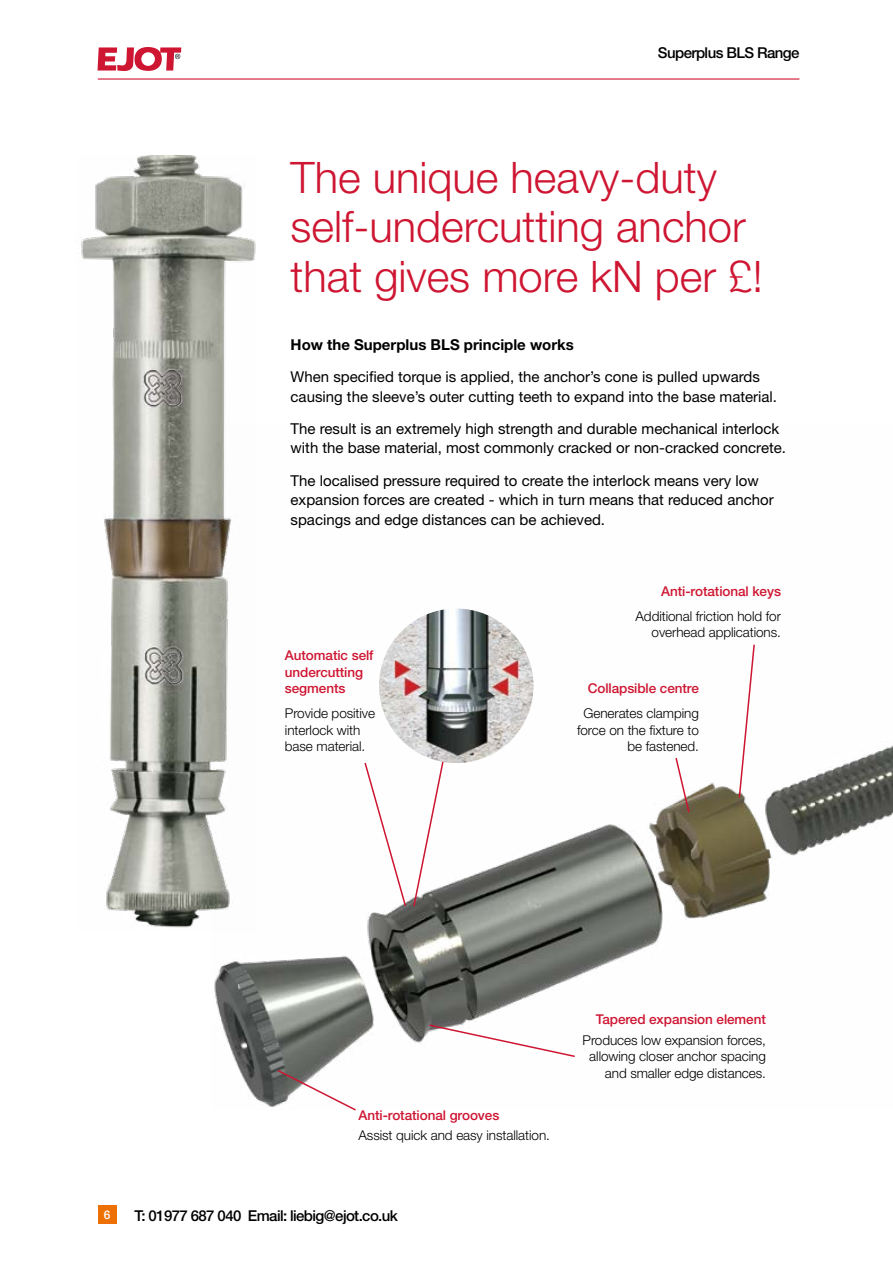
<style>
.page{position:relative;width:893px;height:1263px;background:#fff}
.page>*{position:absolute;margin:0;border:0;box-sizing:border-box;transform-origin:0 0}
.t1{font:300 43.5px/49.5px "Helvetica Neue LT Std";color:#ce1531}
.t2{font:15px/19.5px "Helvetica Neue LT Std";color:#000}
.t3{font:500 15px "Helvetica Neue LT Std";letter-spacing:-.04em;color:#000}
.t4{font:700 15px "Helvetica Neue LT Std";color:#000}
.t5{font:300 13.5px/16.5px "Helvetica Neue LT Std";letter-spacing:-.005em;color:#000;text-align:right}
.t6{font:500 13.5px/16.5px "Helvetica Neue LT Std";letter-spacing:-.005em;color:#ce1531}
.t7{font:500 12px "Helvetica Neue LT Std";color:#fff}
</style>
<div class="page">
<img style="left:214px;top:610px;width:679px;height:497px">
<svg style="left:98px;top:47px;width:83px;height:24px"></svg>
<div style="left:98px;top:1205px;width:19px;height:19px;background:#ed7004"></div>
<hr style="left:98px;top:78px;width:701px;height:2px;background:#ce1531">
<svg style="left:738px;top:643px;width:18px;height:156px"></svg>
<svg style="left:276px;top:1068px;width:82px;height:43px"></svg>
<svg style="left:428px;top:1023px;width:148px;height:35px"></svg>
<svg style="left:363px;top:750px;width:84px;height:158px"></svg>
<svg style="left:674px;top:756px;width:17px;height:58px"></svg>
<img style="left:81px;top:156px;width:176px;height:775px">
<img style="left:379px;top:608px;width:154px;height:155px;border-radius:77px">
<p class="t3" style="left:658px;top:44px;width:143px">Superplus BLS Range</p>
<h1 class="t1" style="left:291px;top:152px;width:474px">The unique heavy-duty self-undercutting anchor that gives more kN per £!</h1>
<p class="t4" style="left:291px;top:335px;width:285px">How the Superplus BLS principle works</p>
<p class="t2" style="left:291px;top:367px;width:488px">When specified torque is applied, the anchor’s cone is pulled upwards causing the sleeve’s outer cutting teeth to expand into the base material.</p>
<p class="t2" style="left:291px;top:418px;width:497px">The result is an extremely high strength and durable mechanical interlock with the base material, most commonly cracked or non-cracked concrete.</p>
<p class="t2" style="left:291px;top:470px;width:485px">The localised pressure required to create the interlock means very low expansion forces are created - which in turn means that reduced anchor spacings and edge distances can be achieved.</p>
<p class="t6" style="left:285px;top:647px;width:90px">Automatic self undercutting segments</p>
<p class="t5" style="left:285px;top:705px;width:92px;text-align:left">Provide positive interlock with base material.</p>
<p class="t6" style="left:661px;top:582px;width:121px">Anti-rotational keys</p>
<p class="t5" style="left:635px;top:607px;width:147px">Additional friction hold for overhead applications.</p>
<p class="t6" style="left:588px;top:680px;width:113px">Collapsible centre</p>
<p class="t5" style="left:577px;top:705px;width:123px">Generates clamping force on the fixture to be fastened.</p>
<p class="t6" style="left:358px;top:1106px;width:142px">Anti-rotational grooves</p>
<p class="t5" style="left:358px;top:1127px;width:193px">Assist quick and easy installation.</p>
<p class="t7" style="left:104px;top:1207px;width:8px">6</p>
<p class="t3" style="left:134px;top:1207px;width:265px">T: 01977 687 040 Email: liebig@ejot.co.uk</p>
<p class="t6" style="left:596px;top:1011px;width:172px">Tapered expansion element</p>
<p class="t5" style="left:583px;top:1031px;width:185px">Produces low expansion forces, allowing closer anchor spacing and smaller edge distances.</p>
</div>
